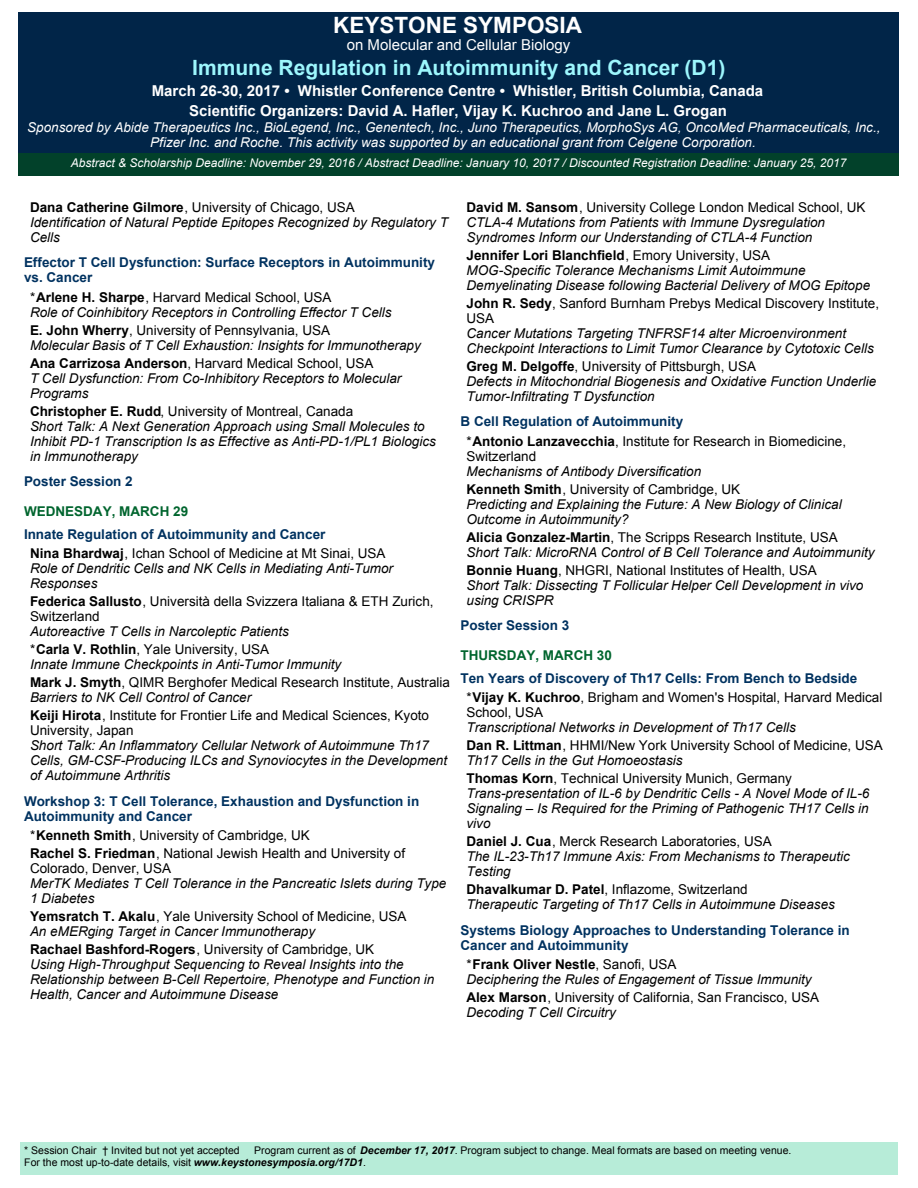
<style>
.page{position:relative;width:918px;height:1188px;background:#fff}
.page>*{position:absolute;margin:0;border:0;box-sizing:border-box;transform-origin:0 0}
.t1{font:700 22.5px "Arial";color:#fff}
.t2{font:700 21px "Arial";color:#9df7fd}
.t3{font:700 15px/19.5px "Arial";color:#fff;text-align:center}
.t4{font:15px "Arial";color:#fff}
.t5{font:italic 13.5px/15px "Arial";color:#000}
.t6{font:13.5px/18px "Arial";color:#000}
.t7{font:700 13.5px/15px "Arial";color:#003260}
.t8{font:italic 13.5px/15px "Arial";color:#fff;text-align:center}
.t9{font:700 13.5px "Arial";color:#00652e}
.t10{font:italic 12px "Arial";color:#fff}
.t11{font:10.5px/12px "Arial";color:#000}
.s1{font-weight:700;font-style:normal}
.s2{font-style:normal}
.s3{color:#000}
.s4{font-weight:400;color:#000}
.s5{font-weight:700}
.s6{font-style:italic}
.s7{font-weight:700;color:#003260}
.s8{font-weight:700;font-style:italic}
</style>
<div class="page">
<div style="left:20px;top:1142px;width:877px;height:33px;background:#b7ecd8"></div>
<div style="left:18px;top:12px;width:881px;height:141px;background:#012548"></div>
<div style="left:18px;top:153px;width:881px;height:23px;background:#02412a"></div>
<h1 class="t1" style="left:333px;top:17px;width:250px">KEYSTONE SYMPOSIA</h1>
<p class="t4" style="left:347px;top:39px;width:225px">on Molecular and Cellular Biology</p>
<h2 class="t2" style="left:192px;top:60px;width:535px">Immune Regulation in Autoimmunity and Cancer (D1)</h2>
<p class="t3" style="left:152px;top:82px;width:613px">March 26-30, 2017 • Whistler Conference Centre • Whistler, British Columbia, Canada<br>Scientific Organizers: David A. Hafler, Vijay K. Kuchroo and Jane L. Grogan</p>
<p class="t8" style="left:27px;top:121px;width:855px">Sponsored by Abide Therapeutics Inc., BioLegend, Inc., Genentech, Inc., Juno Therapeutics, MorphoSys AG, OncoMed Pharmaceuticals, Inc.,<br>Pfizer Inc. and Roche. This activity was supported by an educational grant from Celgene Corporation.</p>
<p class="t10" style="left:71px;top:158px;width:777px">Abstract &amp; Scholarship Deadline: November 29, 2016 / Abstract Deadline: January 10, 2017 / Discounted Registration Deadline: January 25, 2017</p>
<p class="t5" style="left:30px;top:200px;width:419px"><span class="s1">Dana Catherine Gilmore</span><span class="s2">, University of Chicago, USA<br></span>Identification of Natural Peptide Epitopes Recognized by Regulatory T<br>Cells</p>
<p class="t7" style="left:24px;top:256px;width:413px">Effector T Cell Dysfunction: Surface Receptors in Autoimmunity vs. Cancer</p>
<p class="t5" style="left:30px;top:290px;width:363px"><span class="s2">*</span><span class="s1">Arlene H. Sharpe</span><span class="s2">, Harvard Medical School, USA<br></span>Role of Coinhibitory Receptors in Controlling Effector T Cells</p>
<p class="t5" style="left:30px;top:323px;width:392px"><span class="s1">E. John Wherry</span><span class="s2">, University of Pennsylvania, USA<br></span>Molecular Basis of T Cell Exhaustion: Insights for Immunotherapy</p>
<p class="t5" style="left:30px;top:356px;width:373px"><span class="s1">Ana Carrizosa Anderson</span><span class="s2">, Harvard Medical School, USA<br></span>T Cell Dysfunction: From Co-Inhibitory Receptors to Molecular<br>Programs</p>
<p class="t5" style="left:30px;top:404px;width:407px"><span class="s1">Christopher E. Rudd</span><span class="s2">, University of Montreal, Canada<br></span>Short Talk: A Next Generation Approach using Small Molecules to Inhibit PD-1 Transcription Is as Effective as Anti-PD-1/PL1 Biologics in Immunotherapy</p>
<p class="t7" style="left:24px;top:475px;width:110px">Poster Session 2</p>
<p class="t9" style="left:24px;top:506px;width:166px">WEDNESDAY, MARCH 29</p>
<p class="t7" style="left:30px;top:525px;width:357px;line-height:19.5px;text-indent:-6px">Innate Regulation of Autoimmunity and Cancer<br><span class="s3">Nina Bhardwaj</span><span class="s4">, Ichan School of Medicine at Mt Sinai, USA</span></p>
<p class="t5" style="left:30px;top:562px;width:365px">Role of Dendritic Cells and NK Cells in Mediating Anti-Tumor<br>Responses</p>
<p class="t6" style="left:30px;top:595px;width:405px;line-height:15px"><span class="s5">Federica Sallusto</span>, Università della Svizzera Italiana &amp; ETH Zurich,<br>Switzerland</p>
<p class="t5" style="left:30px;top:623px;width:260px;line-height:18px">Autoreactive T Cells in Narcoleptic Patients <span class="s2">*</span><span class="s1">Carla V. Rothlin</span><span class="s2">, Yale University, USA</span></p>
<p class="t6" style="left:30px;top:657px;width:422px"><span class="s6">Innate Immune Checkpoints in Anti-Tumor Immunity<br></span><span class="s5">Mark J. Smyth</span>, QIMR Berghofer Medical Research Institute, Australia</p>
<p class="t6" style="left:30px;top:690px;width:401px"><span class="s6">Barriers to NK Cell Control of Cancer<br></span><span class="s5">Keiji Hirota</span>, Institute for Frontier Life and Medical Sciences, Kyoto</p>
<p class="t6" style="left:30px;top:723px;width:105px">University, Japan</p>
<p class="t5" style="left:30px;top:739px;width:419px">Short Talk: An Inflammatory Cellular Network of Autoimmune Th17<br>Cells, GM-CSF-Producing ILCs and Synoviocytes in the Development of Autoimmune Arthritis</p>
<p class="t7" style="left:24px;top:795px;width:397px">Workshop 3: T Cell Tolerance, Exhaustion and Dysfunction in<br>Autoimmunity and Cancer</p>
<p class="t6" style="left:30px;top:828px;width:377px">*<span class="s5">Kenneth Smith</span>, University of Cambridge, UK<br><span class="s5">Rachel S. Friedman</span>, National Jewish Health and University of</p>
<p class="t6" style="left:30px;top:861px;width:143px">Colorado, Denver, USA</p>
<p class="t5" style="left:30px;top:877px;width:418px">MerTK Mediates T Cell Tolerance in the Pancreatic Islets during Type<br>1 Diabetes</p>
<p class="t5" style="left:30px;top:910px;width:378px"><span class="s1">Yemsratch T. Akalu</span><span class="s2">, Yale University School of Medicine, USA<br></span>An eMERging Target in Cancer Immunotherapy</p>
<p class="t5" style="left:30px;top:943px;width:406px"><span class="s1">Rachael Bashford-Rogers</span><span class="s2">, University of Cambridge, UK<br></span>Using High-Throughput Sequencing to Reveal Insights into the Relationship between B-Cell Repertoire, Phenotype and Function in Health, Cancer and Autoimmune Disease</p>
<p class="t5" style="left:466px;top:200px;width:401px"><span class="s1">David M. Sansom</span><span class="s2">, University College London Medical School, UK<br></span>CTLA-4 Mutations from Patients with Immune Dysregulation<br>Syndromes Inform our Understanding of CTLA-4 Function</p>
<p class="t5" style="left:466px;top:248px;width:405px"><span class="s1">Jennifer Lori Blanchfield</span><span class="s2">, Emory University, USA<br></span>MOG-Specific Tolerance Mechanisms Limit Autoimmune<br>Demyelinating Disease following Bacterial Delivery of MOG Epitope</p>
<p class="t6" style="left:466px;top:297px;width:414px;line-height:15px"><span class="s5">John R. Sedy</span>, Sanford Burnham Prebys Medical Discovery Institute,<br>USA</p>
<p class="t5" style="left:466px;top:326px;width:409px">Cancer Mutations Targeting TNFRSF14 alter Microenvironment<br>Checkpoint Interactions to Limit Tumor Clearance by Cytotoxic Cells</p>
<p class="t5" style="left:466px;top:359px;width:411px"><span class="s1">Greg M. Delgoffe</span><span class="s2">, University of Pittsburgh, USA<br></span>Defects in Mitochondrial Biogenesis and Oxidative Function Underlie<br>Tumor-Infiltrating T Dysfunction</p>
<p class="t6" style="left:466px;top:413px;width:381px;line-height:19.5px;text-indent:-6px"><span class="s7">B Cell Regulation of Autoimmunity<br></span>*<span class="s5">Antonio Lanzavecchia</span>, Institute for Research in Biomedicine,</p>
<p class="t6" style="left:466px;top:448px;width:71px">Switzerland</p>
<p class="t5" style="left:466px;top:463px;width:275px;line-height:18px">Mechanisms of Antibody Diversification<br><span class="s1">Kenneth Smith</span><span class="s2">, University of Cambridge, UK</span></p>
<p class="t5" style="left:466px;top:497px;width:377px">Predicting and Explaining the Future: A New Biology of Clinical<br>Outcome in Autoimmunity?</p>
<p class="t5" style="left:466px;top:530px;width:410px"><span class="s1">Alicia Gonzalez-Martin</span><span class="s2">, The Scripps Research Institute, USA<br></span>Short Talk: MicroRNA Control of B Cell Tolerance and Autoimmunity</p>
<p class="t5" style="left:466px;top:563px;width:398px"><span class="s1">Bonnie Huang</span><span class="s2">, NHGRI, National Institutes of Health, USA<br></span>Short Talk: Dissecting T Follicular Helper Cell Development in vivo using CRISPR</p>
<p class="t7" style="left:460px;top:619px;width:110px">Poster Session 3</p>
<p class="t9" style="left:460px;top:650px;width:153px">THURSDAY, MARCH 30</p>
<p class="t7" style="left:466px;top:669px;width:417px;line-height:19.5px;text-indent:-6px">Ten Years of Discovery of Th17 Cells: From Bench to Bedside <span class="s4">*</span><span class="s3">Vijay K. Kuchroo</span><span class="s4">, Brigham and Women's Hospital, Harvard Medical</span></p>
<p class="t6" style="left:466px;top:705px;width:78px">School, USA</p>
<p class="t5" style="left:466px;top:719px;width:418px;line-height:18px">Transcriptional Networks in Development of Th17 Cells<br><span class="s1">Dan R. Littman</span><span class="s2">, HHMI/New York University School of Medicine, USA</span></p>
<p class="t6" style="left:466px;top:753px;width:327px"><span class="s6">Th17 Cells in the Gut Homoeostasis<br></span><span class="s5">Thomas Korn</span>, Technical University Munich, Germany</p>
<p class="t5" style="left:466px;top:787px;width:404px;text-align:justify">Trans-presentation of IL-6 by Dendritic Cells - A Novel Mode of IL-6<br>Signaling – Is Required for the Priming of Pathogenic TH17 Cells in vivo</p>
<p class="t5" style="left:466px;top:835px;width:385px"><span class="s1">Daniel J. Cua</span><span class="s2">, Merck Research Laboratories, USA<br></span>The IL-23-Th17 Immune Axis: From Mechanisms to Therapeutic<br>Testing</p>
<p class="t5" style="left:466px;top:883px;width:370px"><span class="s1">Dhavalkumar D. Patel</span><span class="s2">, Inflazome, Switzerland<br></span>Therapeutic Targeting of Th17 Cells in Autoimmune Diseases</p>
<p class="t7" style="left:460px;top:924px;width:391px">Systems Biology Approaches to Understanding Tolerance in<br>Cancer and Autoimmunity</p>
<p class="t5" style="left:466px;top:958px;width:347px"><span class="s2">*</span><span class="s1">Frank Oliver Nestle</span><span class="s2">, Sanofi, USA<br></span>Deciphering the Rules of Engagement of Tissue Immunity</p>
<p class="t6" style="left:466px;top:991px;width:354px;line-height:15px"><span class="s5">Alex Marson</span>, University of California, San Francisco, USA<br><span class="s6">Decoding T Cell Circuitry</span></p>
<p class="t11" style="left:24px;top:1145px;width:217px">* Session Chair † Invited but not yet accepted</p>
<p class="t11" style="left:24px;top:1145px;width:769px;text-indent:230px">Program current as of <span class="s8">December 17, 2017</span>. Program subject to change. Meal formats are based on meeting venue.<br>For the most up-to-date details, visit <span class="s8">www.keystonesymposia.org/17D1</span>.</p>
</div>
